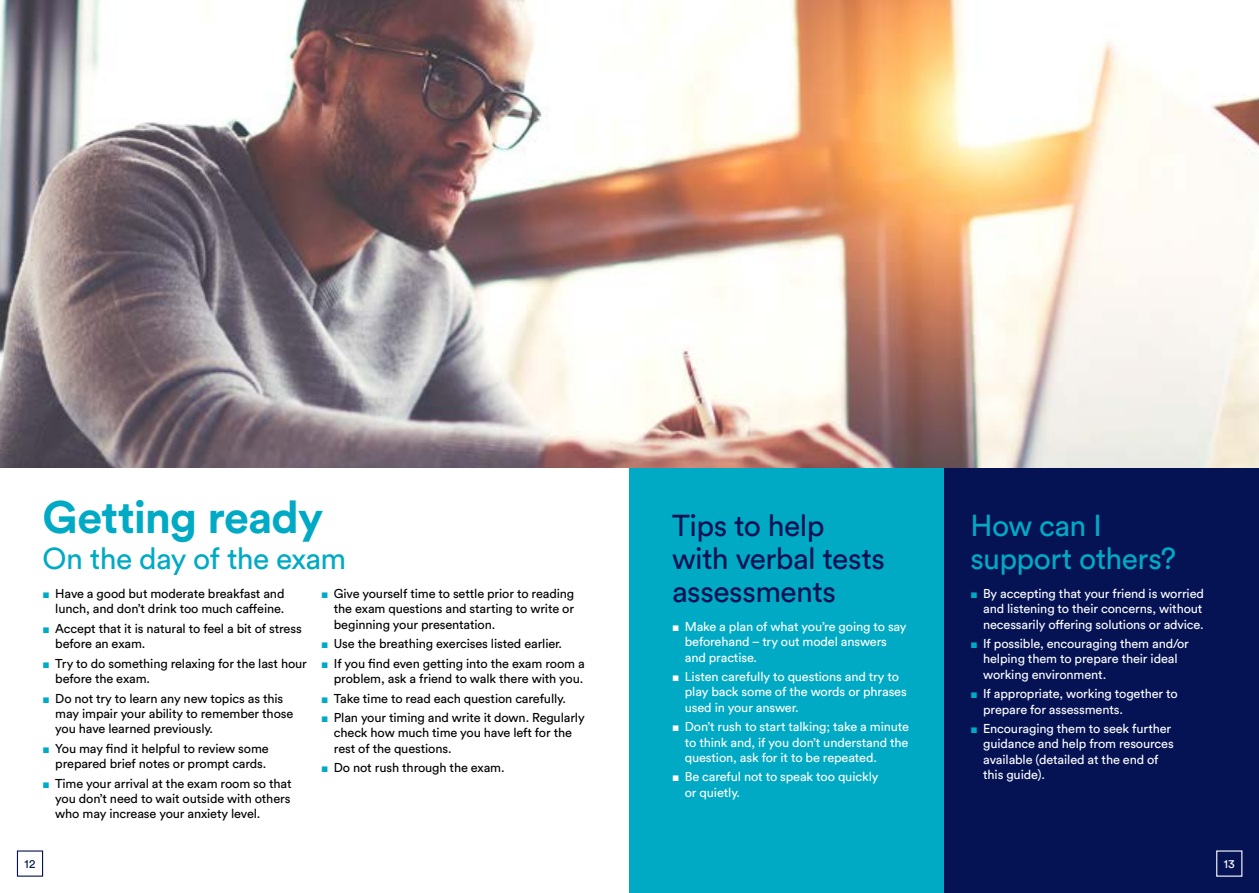
<style>
.page{position:relative;width:1259px;height:893px;background:#fff}
.page>*{position:absolute;margin:0;border:0;box-sizing:border-box;transform-origin:0 0}
.t1{font:700 45px "Circular Pro";letter-spacing:-.02em;color:#00aac5}
.t2{font:30px/33px "Circular Pro";letter-spacing:-.02em;color:#00aac5}
.t3{font:30px/33px "Circular Pro";letter-spacing:-.02em;color:#051355}
.t4{font:12.75px/15.3px "Circular Pro";letter-spacing:-.01em;color:#000}
.t5{font:12.75px/15.3px "Circular Pro";letter-spacing:-.01em;color:#fff}
.t6{font:12px "Circular Pro";color:#051355}
.t7{font:12px "Circular Pro";color:#fff}
.s1{font-family:"Arial";font-size:12px;color:#00aac5}
.s2{font-family:"Arial";font-size:12px}
</style>
<div class="page">
<div style="left:629px;top:434px;width:315px;height:459px;background:#00aac5"></div>
<div style="left:944px;top:434px;width:315px;height:459px;background:#051355"></div>
<img style="left:0;top:0;width:1259px;height:468px">
<div style="left:17px;top:850px;width:26px;height:27px;border:1px solid #051355"></div>
<h1 class="t1" style="left:43px;top:486px;width:282px">Getting ready</h1>
<h2 class="t2" style="left:43px;top:540px;width:305px">On the day of the exam</h2>
<p class="t4" style="left:43px;top:585px;width:243px;text-align:right"><span class="s1">■</span> Have a good but moderate breakfast and lunch, and don’t drink too much caffeine.</p>
<p class="t4" style="left:55px;top:620px;width:248px;text-indent:-13px"><span class="s1">■</span> Accept that it is natural to feel a bit of stress before an exam.</p>
<p class="t4" style="left:55px;top:655px;width:253px;text-indent:-13px"><span class="s1">■</span> Try to do something relaxing for the last hour before the exam.</p>
<p class="t4" style="left:55px;top:690px;width:239px;text-indent:-13px"><span class="s1">■</span> Do not try to learn any new topics as this may impair your ability to remember those you have learned previously.</p>
<p class="t4" style="left:43px;top:740px;width:228px;text-align:right"><span class="s1">■</span> You may find it helpful to review some prepared brief notes or prompt cards.</p>
<p class="t4" style="left:55px;top:775px;width:238px;text-align:justify;text-indent:-13px"><span class="s1">■</span> Time your arrival at the exam room so that you don’t need to wait outside with others who may increase your anxiety level.</p>
<p class="t4" style="left:334px;top:585px;width:242px;text-align:justify;text-indent:-13px"><span class="s1">■</span> Give yourself time to settle prior to reading the exam questions and starting to write or beginning your presentation.</p>
<p class="t4" style="left:321px;top:635px;width:242px"><span class="s1">■</span> Use the breathing exercises listed earlier.</p>
<p class="t4" style="left:321px;top:655px;width:265px;text-align:right"><span class="s1">■</span> If you find even getting into the exam room a problem, ask a friend to walk there with you.</p>
<p class="t4" style="left:321px;top:690px;width:246px"><span class="s1">■</span> Take time to read each question carefully.</p>
<p class="t4" style="left:334px;top:709px;width:252px;text-indent:-13px"><span class="s1">■</span> Plan your timing and write it down. Regularly check how much time you have left for the rest of the questions.</p>
<p class="t4" style="left:321px;top:759px;width:185px"><span class="s1">■</span> Do not rush through the exam.</p>
<h2 class="t3" style="left:672px;top:507px;width:215px">Tips to help with verbal tests assessments</h2>
<p class="t5" style="left:685px;top:618px;width:223px;text-indent:-13px"><span class="s2">■</span> Make a plan of what you’re going to say beforehand – try out model answers and practise.</p>
<p class="t5" style="left:685px;top:668px;width:223px;text-indent:-13px"><span class="s2">■</span> Listen carefully to questions and try to play back some of the words or phrases used in your answer.</p>
<p class="t5" style="left:685px;top:719px;width:226px;text-align:justify;text-indent:-13px"><span class="s2">■</span> Don’t rush to start talking; take a minute to think and, if you don’t understand the question, ask for it to be repeated.</p>
<p class="t5" style="left:685px;top:769px;width:195px;text-indent:-13px"><span class="s2">■</span> Be careful not to speak too quickly or quietly.</p>
<h2 class="t2" style="left:970px;top:507px;width:207px">How can I support others?</h2>
<p class="t5" style="left:983px;top:585px;width:222px;text-align:justify;text-indent:-13px"><span class="s1">■</span> By accepting that your friend is worried and listening to their concerns, without necessarily offering solutions or advice.</p>
<p class="t5" style="left:983px;top:635px;width:207px;text-indent:-13px"><span class="s1">■</span> If possible, encouraging them and/or helping them to prepare their ideal working environment.</p>
<p class="t5" style="left:983px;top:686px;width:196px;text-indent:-13px"><span class="s1">■</span> If appropriate, working together to prepare for assessments.</p>
<p class="t5" style="left:983px;top:720px;width:192px;text-indent:-13px"><span class="s1">■</span> Encouraging them to seek further guidance and help from resources available (detailed at the end of this guide).</p>
<p class="t6" style="left:25px;top:856px;width:12px">12</p>
<p class="t7" style="left:1223px;top:856px;width:12px">13</p>
</div>
